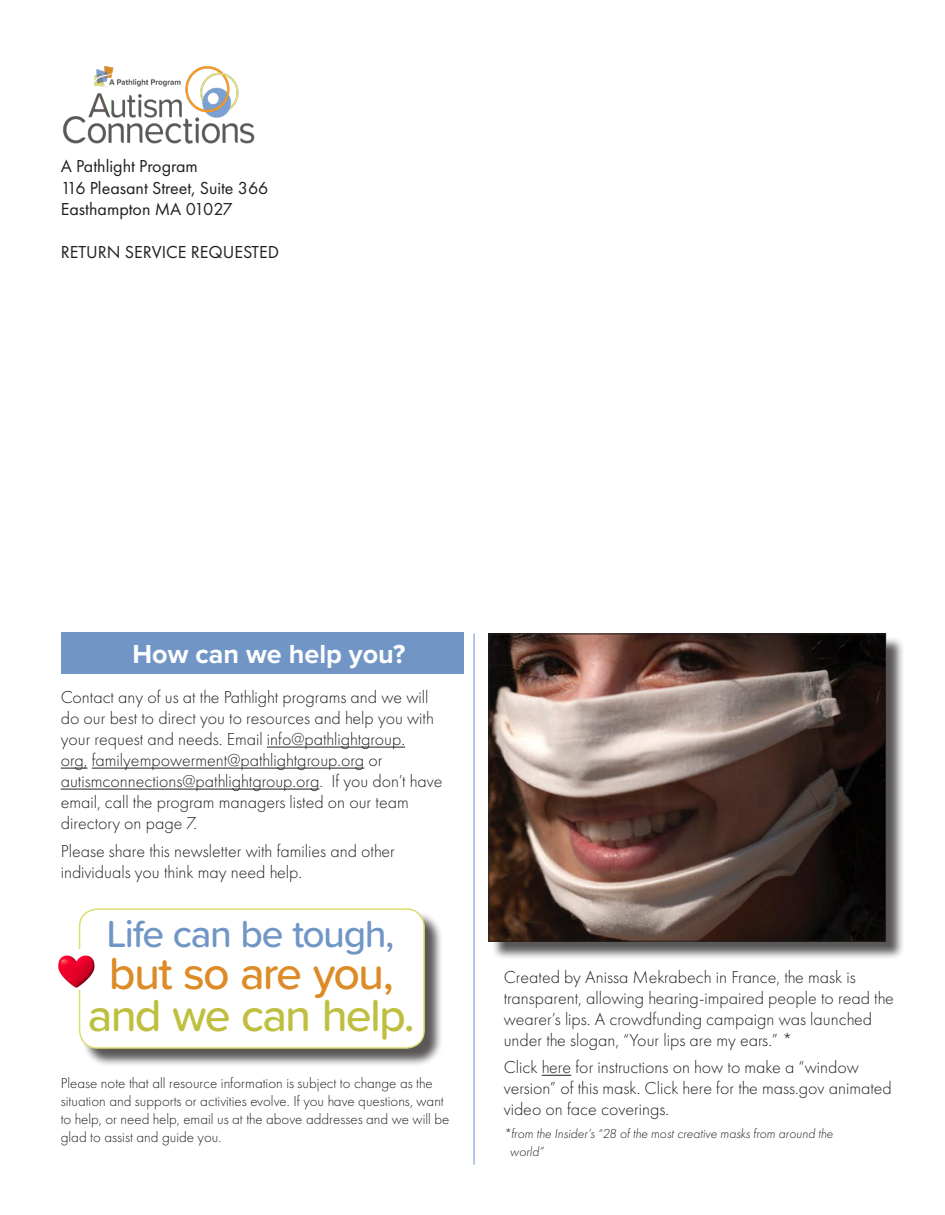
<style>
.page{position:relative;width:945px;height:1215px;background:#fff}
.page>*{position:absolute;margin:0;border:0;box-sizing:border-box;transform-origin:0 0}
.t1{font:500 46.5px/42px "Proxima Soft";letter-spacing:-.04em;color:#bfbf3f;text-align:center}
.t2{font:500 39px "Proxima Soft";letter-spacing:-.04em;color:#7196c6}
.t3{font:700 27px "Proxima Nova";color:#fff}
.t4{font:300 18px/21px "Futura PT";color:#231f20}
.t5{font:18px "Futura PT";color:#231f20}
.t6{font:300 15px/18px "Futura PT";color:#231f20}
.t7{font:italic 300 13.5px/18px "Futura PT";color:#231f20}
.s1{color:#dc8b26}
</style>
<div class="page">
<div style="left:61px;top:632px;width:403px;height:41px;background:#7196c6"></div>
<img style="left:63px;top:65px;width:192px;height:79px">
<hr style="left:267px;top:747px;width:138px;height:1px;background:#231f20">
<svg style="left:61px;top:768px;width:27px;height:1px"></svg>
<hr style="left:92px;top:768px;width:272px;height:1px;background:#231f20">
<hr style="left:61px;top:789px;width:258px;height:1px;background:#231f20">
<div style="left:81px;top:911px;width:363px;height:156px;background:#231f20;opacity:.75"></div>
<div style="left:80px;top:909px;width:344px;height:139px;background:#fff;border-radius:18px"></div>
<div style="left:79px;top:908px;width:346px;height:141px;border:2px solid #dcdd70;border-radius:18px"></div>
<img style="left:58px;top:949px;width:37px;height:40px">
<hr style="left:473px;top:633px;width:2px;height:532px;background:#789fd3">
<div style="left:491px;top:636px;width:413px;height:324px;background:#231f20;opacity:.75"></div>
<img style="left:491px;top:636px;width:393px;height:304px">
<div style="left:489px;top:634px;width:397px;height:308px;border:1px solid #231f20"></div>
<svg style="left:542px;top:1075px;width:29px;height:1px"></svg>
<p class="t5" style="left:61px;top:155px;width:139px">A Pathlight Program</p>
<p class="t5" style="left:61px;top:177px;width:209px">116 Pleasant Street, Suite 366</p>
<p class="t5" style="left:61px;top:198px;width:173px">Easthampton MA 01027</p>
<p class="t5" style="left:61px;top:242px;width:220px">RETURN SERVICE REQUESTED</p>
<p class="t3" style="left:133px;top:634px;width:274px">How can we help you?</p>
<p class="t4" style="left:61px;top:687px;width:383px">Contact any of us at the Pathlight programs and we will do our best to direct you to resources and help you with your request and needs. Email info@pathlightgroup.<br>org, familyempowerment@pathlightgroup.org or autismconnections@pathlightgroup.org. If you don’t have email, call the program managers listed on our team directory on page 7.</p>
<p class="t4" style="left:61px;top:841px;width:336px">Please share this newsletter with families and other individuals you think may need help.</p>
<p class="t2" style="left:107px;top:905px;width:290px">Life can be tough,</p>
<p class="t1" style="left:88px;top:951px;width:328px"><span class="s1">but so are you, </span>and we can help.</p>
<p class="t6" style="left:61px;top:1074px;width:390px">Please note that all resource information is subject to change as the situation and supports or activities evolve. If you have questions, want to help, or need help, email us at the above addresses and we will be glad to assist and guide you.</p>
<p class="t4" style="left:504px;top:966px;width:392px">Created by Anissa Mekrabech in France, the mask is transparent, allowing hearing-impaired people to read the wearer’s lips. A crowdfunding campaign was launched under the slogan, “Your lips are my ears.” *</p>
<p class="t4" style="left:504px;top:1057px;width:390px">Click here for instructions on how to make a “window version” of this mask. Click here for the mass.gov animated video on face coverings.</p>
<p class="t7" style="left:510px;top:1125px;width:324px;text-indent:-6px">*from the Insider’s “28 of the most creative masks from around the world”</p>
</div>
